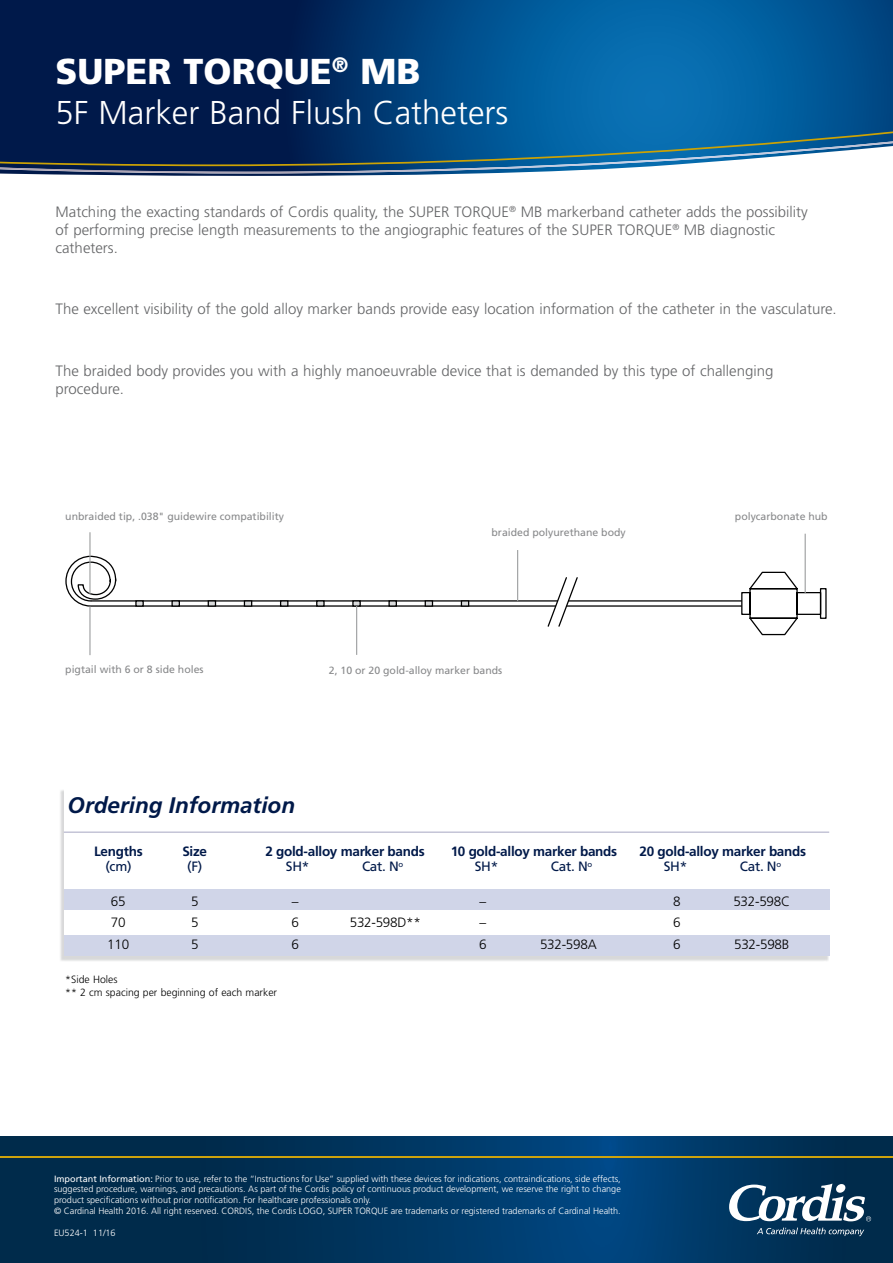
<style>
.page{position:relative;width:893px;height:1263px;background:#fff}
.page>*{position:absolute;margin:0;border:0;box-sizing:border-box;transform-origin:0 0}
.t1{font:900 36px "Frutiger";color:#fff}
.t2{font:300 33px "Frutiger";color:#fff}
.t3{font:italic 700 22.5px "Frutiger";color:#001949}
.t4{font:300 15px/18px "Frutiger";color:#646567}
.t5{font:700 13.5px "Frutiger";letter-spacing:-.02em;color:#001949}
.t6{font:300 13.5px "Frutiger";letter-spacing:-.02em;color:#000}
.t7{font:13.5px "Frutiger";letter-spacing:-.02em;color:#001949}
.t8{font:10.5px "Frutiger";color:#87888a}
.t9{font:300 10.5px/12.6px "Frutiger";color:#000}
.t10{font:300 9.15px/10.9px "Frutiger";color:#fff}
.s1{font-weight:400}
</style>
<div class="page">
<svg style="left:0;top:0;width:893px;height:176px;background:#05437b"></svg>
<svg style="left:0;top:130px;width:893px;height:43px;background:#2f5d85"></svg>
<svg style="left:65px;top:555px;width:762px;height:81px"></svg>
<div style="left:135px;top:600px;width:9px;height:7px;background:#d9dadb;border:1px solid #000"></div>
<div style="left:244px;top:600px;width:8px;height:7px;background:#d9dadb;border:1px solid #000"></div>
<div style="left:280px;top:600px;width:8px;height:7px;background:#d9dadb;border:1px solid #000"></div>
<div style="left:316px;top:600px;width:9px;height:7px;background:#d9dadb;border:1px solid #000"></div>
<div style="left:352px;top:600px;width:9px;height:7px;background:#d9dadb;border:1px solid #000"></div>
<div style="left:388px;top:600px;width:9px;height:7px;background:#d9dadb;border:1px solid #000"></div>
<div style="left:425px;top:600px;width:8px;height:7px;background:#d9dadb;border:1px solid #000"></div>
<div style="left:461px;top:600px;width:8px;height:7px;background:#d9dadb;border:1px solid #000"></div>
<div style="left:171px;top:600px;width:9px;height:7px;background:#d9dadb;border:1px solid #000"></div>
<div style="left:208px;top:600px;width:8px;height:7px;background:#d9dadb;border:1px solid #000"></div>
<hr style="left:89px;top:532px;width:2px;height:62px;background:#9c9e9f">
<hr style="left:89px;top:606px;width:2px;height:49px;background:#9c9e9f">
<hr style="left:517px;top:550px;width:1px;height:51px;background:#9c9e9f">
<hr style="left:356px;top:606px;width:1px;height:49px;background:#9c9e9f">
<hr style="left:805px;top:534px;width:1px;height:59px;background:#9c9e9f">
<div style="left:60px;top:789px;width:769px;height:172px;background:#9c9e9f;opacity:.4"></div>
<div style="left:64px;top:787px;width:765px;height:168px;background:#fff"></div>
<div style="left:64px;top:889px;width:765px;height:21px;background:#d0d5e8"></div>
<div style="left:64px;top:935px;width:765px;height:20px;background:#d0d5e8"></div>
<hr style="left:64px;top:831px;width:765px;height:2px;background:#bfc0d3">
<img style="left:0;top:1136px;width:893px;height:127px">
<hr style="left:0;top:1156px;width:893px;height:1px;background:#cea30c">
<svg style="left:729px;top:1183px;width:142px;height:38px"></svg>
<svg style="left:757px;top:1227px;width:107px;height:9px"></svg>
<h1 class="t1" style="left:56px;top:50px;width:366px">SUPER TORQUE<sup>®</sup> MB</h1>
<h2 class="t2" style="left:56px;top:94px;width:454px">5F Marker Band Flush Catheters</h2>
<h3 class="t4" style="left:55px;top:202px;width:754px">Matching the exacting standards of Cordis quality, the SUPER TORQUE<sup>®</sup> MB markerband catheter adds the possibility of performing precise length measurements to the angiographic features of the SUPER TORQUE<sup>®</sup> MB diagnostic catheters.</h3>
<h3 class="t4" style="left:55px;top:300px;width:783px">The excellent visibility of the gold alloy marker bands provide easy location information of the catheter in the vasculature.</h3>
<h3 class="t4" style="left:55px;top:361px;width:719px">The braided body provides you with a highly manoeuvrable device that is demanded by this type of challenging procedure.</h3>
<p class="t8" style="left:65px;top:510px;width:220px">unbraided tip, .038" guidewire compatibility</p>
<p class="t8" style="left:735px;top:510px;width:94px">polycarbonate hub</p>
<p class="t8" style="left:492px;top:526px;width:136px">braided polyurethane body</p>
<p class="t8" style="left:65px;top:663px;width:140px">pigtail with 6 or 8 side holes</p>
<p class="t8" style="left:329px;top:664px;width:175px">2, 10 or 20 gold-alloy marker bands</p>
<h3 class="t3" style="left:68px;top:792px;width:229px">Ordering Information</h3>
<h3 class="t5" style="left:94px;top:844px;width:50px">Lengths</h3>
<h3 class="t7" style="left:105px;top:859px;width:28px">(cm)</h3>
<h3 class="t5" style="left:265px;top:844px;width:161px">2 gold-alloy marker bands</h3>
<h3 class="t5" style="left:182px;top:844px;width:26px">Size</h3>
<h3 class="t7" style="left:187px;top:859px;width:17px">(F)</h3>
<h3 class="t7" style="left:286px;top:859px;width:25px">SH*</h3>
<h3 class="t7" style="left:362px;top:859px;width:43px">Cat. N<sup>o</sup></h3>
<h3 class="t5" style="left:451px;top:844px;width:168px">10 gold-alloy marker bands</h3>
<h3 class="t7" style="left:475px;top:859px;width:25px">SH*</h3>
<h3 class="t7" style="left:551px;top:859px;width:43px">Cat. N<sup>o</sup></h3>
<h3 class="t5" style="left:640px;top:844px;width:168px">20 gold-alloy marker bands</h3>
<h3 class="t7" style="left:664px;top:859px;width:25px">SH*</h3>
<h3 class="t7" style="left:740px;top:859px;width:43px">Cat. N<sup>o</sup></h3>
<h3 class="t6" style="left:111px;top:893px;width:16px">65</h3>
<h3 class="t6" style="left:191px;top:893px;width:9px">5</h3>
<h3 class="t6" style="left:292px;top:893px;width:8px">–</h3>
<h3 class="t6" style="left:479px;top:893px;width:8px">–</h3>
<h3 class="t6" style="left:673px;top:893px;width:9px">8</h3>
<h3 class="t6" style="left:733px;top:893px;width:58px">532-598C</h3>
<h3 class="t6" style="left:111px;top:915px;width:16px">70</h3>
<h3 class="t6" style="left:191px;top:915px;width:9px">5</h3>
<h3 class="t6" style="left:292px;top:915px;width:9px">6</h3>
<h3 class="t6" style="left:350px;top:915px;width:73px">532-598D**</h3>
<h3 class="t6" style="left:479px;top:915px;width:8px">–</h3>
<h3 class="t6" style="left:673px;top:915px;width:9px">6</h3>
<h3 class="t6" style="left:107px;top:936px;width:23px">110</h3>
<h3 class="t6" style="left:191px;top:936px;width:9px">5</h3>
<h3 class="t6" style="left:292px;top:936px;width:9px">6</h3>
<h3 class="t6" style="left:479px;top:936px;width:9px">6</h3>
<h3 class="t6" style="left:540px;top:936px;width:58px">532-598A</h3>
<h3 class="t6" style="left:673px;top:936px;width:9px">6</h3>
<h3 class="t6" style="left:734px;top:936px;width:57px">532-598B</h3>
<p class="t9" style="left:65px;top:973px;width:213px">*Side Holes<br>** 2 cm spacing per beginning of each marker</p>
<p class="t10" style="left:54px;top:1173px;width:568px"><span class="s1">Important Information:</span> Prior to use, refer to the “Instructions for Use” supplied with these devices for indications, contraindications, side effects, suggested procedure, warnings, and precautions. As part of the Cordis policy of continuous product development, we reserve the right to change product specifications without prior notification. For healthcare professionals only.<br>© Cardinal Health 2016. All right reserved. CORDIS, the Cordis LOGO, SUPER TORQUE are trademarks or registered trademarks of Cardinal Health.</p>
<p class="t10" style="left:54px;top:1227px;width:63px">EU524-1 11/16</p>
</div>
